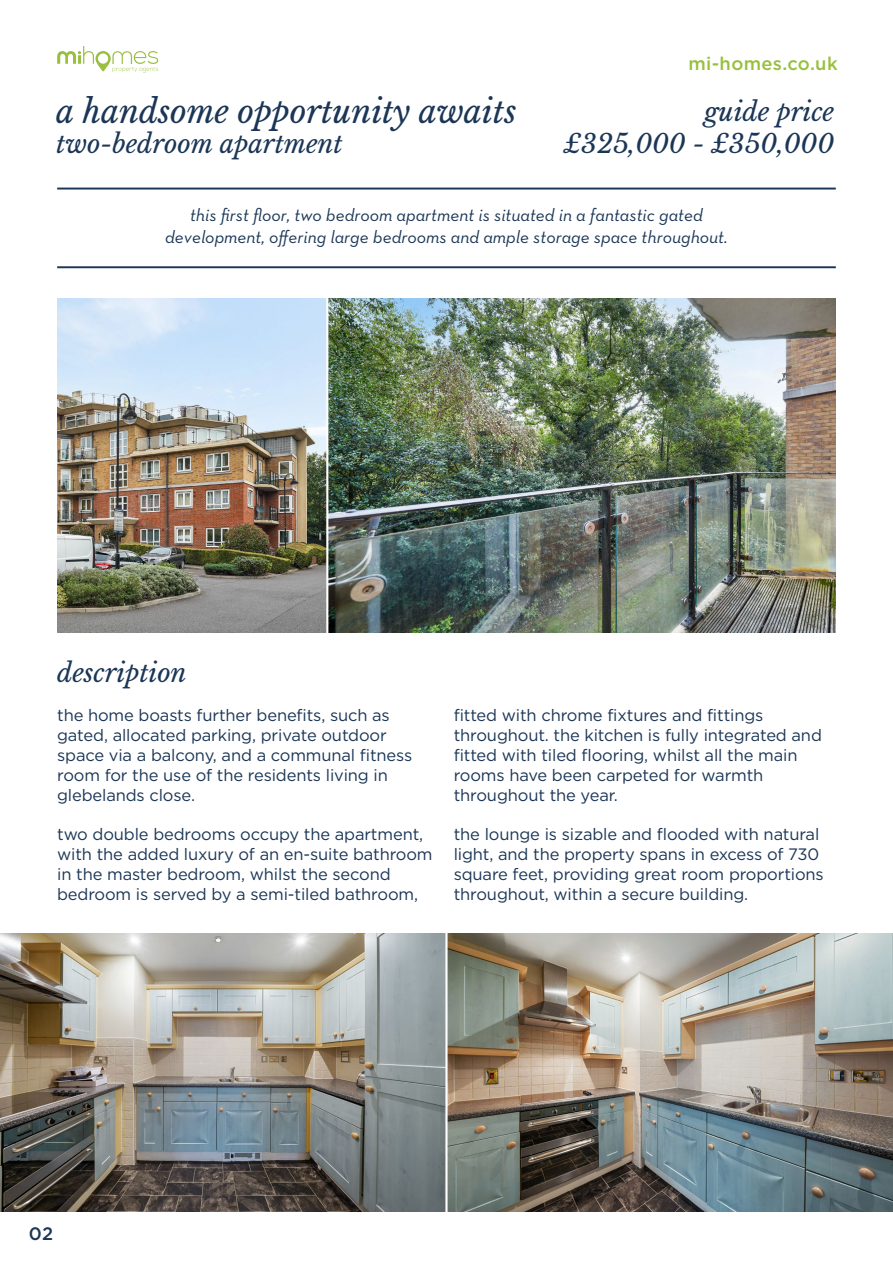
<style>
.page{position:relative;width:893px;height:1263px;background:#fff}
.page>*{position:absolute;margin:0;border:0;box-sizing:border-box;transform-origin:0 0}
.t1{font:italic 31.95px "Libre Baskerville";letter-spacing:-.005em;color:#1b3656}
.t2{font:italic 25.8px/32.2px "Libre Baskerville";letter-spacing:-.005em;color:#1b3656;text-align:right}
.t3{font:italic 25.5px "Libre Baskerville";letter-spacing:-.005em;color:#1b3656}
.t4{font:500 18.3px "Gotham";letter-spacing:.02em;color:#98bf3d}
.t5{font:italic 18px/21.6px "Neutra Text";color:#1b3656;text-align:center}
.t6{font:500 18px "Gotham";color:#1b3656}
.t7{font:16.5px/19.8px "Homepage Baukasten";letter-spacing:-.01em;color:#1b3656}
</style>
<div class="page">
<img style="left:0;top:934px;width:893px;height:278px">
<svg style="left:57px;top:46px;width:101px;height:27px"></svg>
<hr style="left:445px;top:924px;width:3px;height:299px;background:#fff">
<img style="left:57px;top:299px;width:779px;height:333px">
<hr style="left:326px;top:273px;width:2px;height:371px;background:#fff">
<hr style="left:57px;top:188px;width:779px;height:2px;background:#1b3656">
<hr style="left:57px;top:266px;width:779px;height:2px;background:#1b3656">
<h1 class="t1" style="left:56px;top:92px;width:462px">a handsome opportunity awaits</h1>
<h3 class="t3" style="left:56px;top:129px;width:288px">two-bedroom apartment</h3>
<p class="t4" style="left:688px;top:53px;width:151px">mi-homes.co.uk</p>
<h2 class="t2" style="left:564px;top:96px;width:272px">guide price<br>£325,000 - £350,000</h2>
<p class="t5" style="left:165px;top:204px;width:564px">this first floor, two bedroom apartment is situated in a fantastic gated development, offering large bedrooms and ample storage space throughout.</p>
<h3 class="t3" style="left:57px;top:658px;width:131px">description</h3>
<p class="t7" style="left:57px;top:705px;width:357px">the home boasts further benefits, such as gated, allocated parking, private outdoor space via a balcony, and a communal fitness room for the use of the residents living in glebelands close.</p>
<p class="t7" style="left:57px;top:824px;width:377px">two double bedrooms occupy the apartment, with the added luxury of an en-suite bathroom in the master bedroom, whilst the second bedroom is served by a semi-tiled bathroom,</p>
<p class="t7" style="left:454px;top:705px;width:370px">fitted with chrome fixtures and fittings throughout. the kitchen is fully integrated and fitted with tiled flooring, whilst all the main rooms have been carpeted for warmth throughout the year.</p>
<p class="t7" style="left:454px;top:824px;width:371px">the lounge is sizable and flooded with natural light, and the property spans in excess of 730 square feet, providing great room proportions throughout, within a secure building.</p>
<p class="t6" style="left:29px;top:1223px;width:26px">02</p>
</div>
